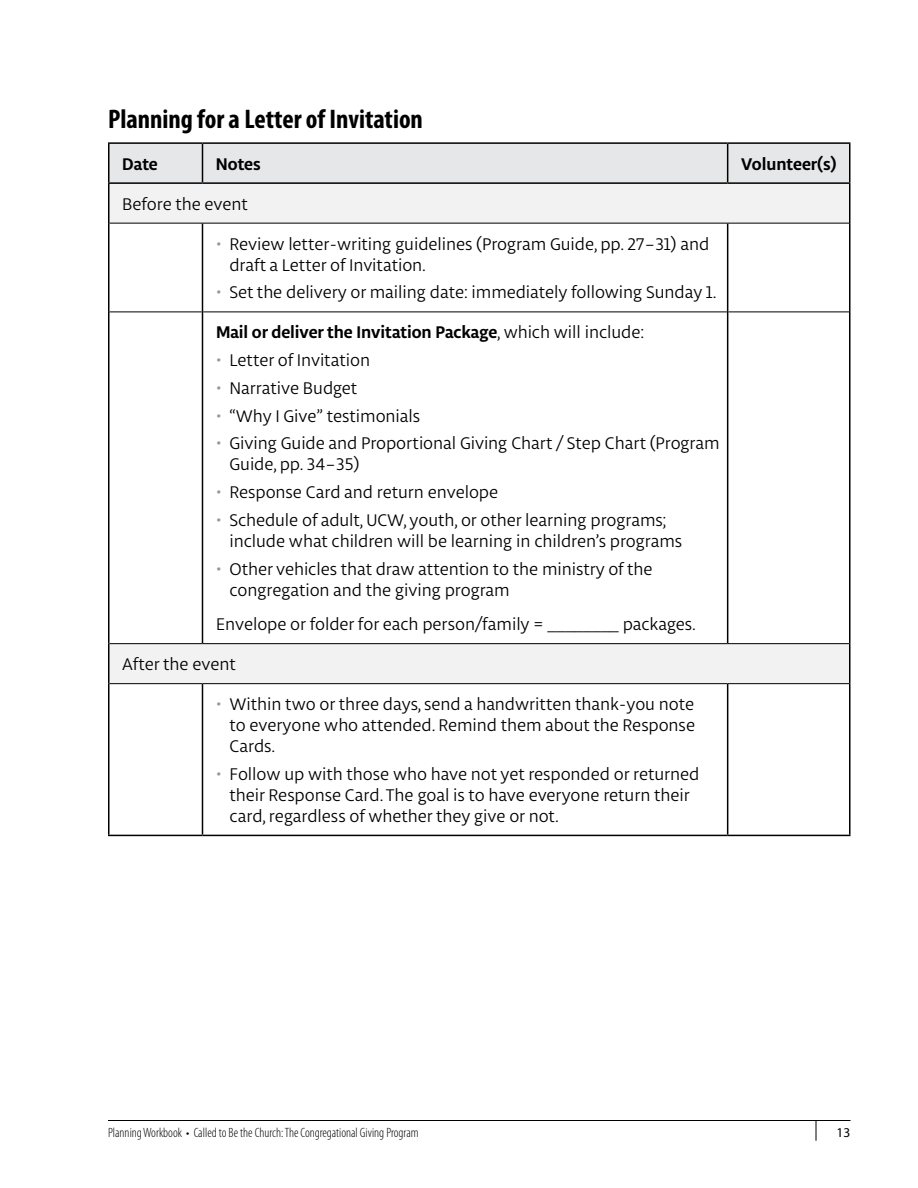
<style>
.page{position:relative;width:918px;height:1188px;background:#fff}
.page>*{position:absolute;margin:0;border:0;box-sizing:border-box;transform-origin:0 0}
.t1{font:700 condensed 27px "Myriad Pro";color:#000}
.t2{font:18px/21px "Libertad";letter-spacing:-.005em;color:#000}
.table_head{font:700 18px "Libertad";letter-spacing:-.005em;color:#000}
.t3{font:300 condensed 13.5px "Myriad Pro";color:#000}
.t4{font:13.5px "Myriad Pro";color:#000}
.s1{color:#939598}
.s2{font-weight:400}
.s3{font-family:"Myriad Pro"}
</style>
<div class="page">
<hr style="left:108px;top:1120px;width:742px;height:1px;background:#000">
<svg style="left:816px;top:1121px;width:1px;height:20px"></svg>
<div style="left:40px;top:108px;width:34px;height:34px;border:1px solid #fff;border-radius:50%"></div>
<div style="left:40px;top:577px;width:34px;height:34px;border:1px solid #fff;border-radius:50%"></div>
<div style="left:40px;top:1046px;width:34px;height:34px;border:1px solid #fff;border-radius:50%"></div>
<div style="left:110px;top:144px;width:739px;height:38px;background:#e6e7e8"></div>
<svg style="left:110px;top:184px;width:739px;height:499px"></svg>
<hr style="left:110px;top:223px;width:92px;height:1px;background:#000">
<hr style="left:202px;top:223px;width:526px;height:1px;background:#000">
<hr style="left:728px;top:223px;width:121px;height:1px;background:#000">
<hr style="left:110px;top:312px;width:92px;height:1px;background:#000">
<hr style="left:203px;top:312px;width:524px;height:1px;background:#000">
<hr style="left:728px;top:312px;width:121px;height:1px;background:#000">
<hr style="left:110px;top:643px;width:92px;height:1px;background:#000">
<hr style="left:202px;top:643px;width:526px;height:1px;background:#000">
<hr style="left:728px;top:643px;width:121px;height:1px;background:#000">
<hr style="left:110px;top:683px;width:92px;height:1px;background:#000">
<hr style="left:202px;top:683px;width:526px;height:1px;background:#000">
<hr style="left:728px;top:683px;width:121px;height:1px;background:#000">
<hr style="left:202px;top:835px;width:526px;height:1px;background:#000">
<hr style="left:727px;top:144px;width:1px;height:38px;background:#000">
<hr style="left:849px;top:144px;width:1px;height:38px;background:#000">
<hr style="left:849px;top:184px;width:1px;height:39px;background:#000">
<hr style="left:727px;top:224px;width:1px;height:88px;background:#000">
<hr style="left:849px;top:223px;width:1px;height:89px;background:#000">
<hr style="left:727px;top:312px;width:1px;height:331px;background:#000">
<hr style="left:849px;top:312px;width:1px;height:332px;background:#000">
<hr style="left:849px;top:644px;width:1px;height:40px;background:#000">
<hr style="left:727px;top:684px;width:1px;height:151px;background:#000">
<hr style="left:849px;top:684px;width:1px;height:151px;background:#000">
<hr style="left:728px;top:835px;width:122px;height:1px;background:#000">
<hr style="left:108px;top:144px;width:2px;height:38px;background:#000">
<hr style="left:202px;top:144px;width:1px;height:38px;background:#000">
<hr style="left:108px;top:184px;width:2px;height:39px;background:#000">
<hr style="left:108px;top:223px;width:2px;height:89px;background:#000">
<hr style="left:202px;top:224px;width:1px;height:88px;background:#000">
<hr style="left:108px;top:312px;width:2px;height:332px;background:#000">
<hr style="left:202px;top:312px;width:1px;height:331px;background:#000">
<hr style="left:108px;top:644px;width:2px;height:40px;background:#000">
<hr style="left:108px;top:684px;width:2px;height:151px;background:#000">
<hr style="left:202px;top:684px;width:1px;height:151px;background:#000">
<hr style="left:108px;top:835px;width:94px;height:1px;background:#000">
<hr style="left:108px;top:142px;width:94px;height:2px;background:#000">
<hr style="left:202px;top:142px;width:526px;height:2px;background:#000">
<hr style="left:728px;top:142px;width:122px;height:2px;background:#000">
<hr style="left:108px;top:182px;width:94px;height:2px;background:#000">
<hr style="left:202px;top:182px;width:526px;height:2px;background:#000">
<hr style="left:728px;top:182px;width:122px;height:2px;background:#000">
<h3 class="t1" style="left:108px;top:102px;width:317px">Planning for a Letter of Invitation</h3>
<p class="table_head" style="left:122px;top:152px;width:37px">Date</p>
<p class="table_head" style="left:216px;top:152px;width:46px">Notes</p>
<p class="table_head" style="left:741px;top:152px;width:97px">Volunteer(s)</p>
<p class="t2" style="left:122px;top:193px;width:127px">Before the event</p>
<p class="t2" style="left:230px;top:233px;width:481px;text-indent:-14px"><span class="s1">•</span> Review letter-writing guidelines (Program Guide, pp. 27–31) and draft a Letter of Invitation.</p>
<p class="t2" style="left:216px;top:282px;width:502px"><span class="s1">•</span> Set the delivery or mailing date: immediately following Sunday 1.</p>
<p class="table_head" style="left:216px;top:320px;width:430px">Mail or deliver the Invitation Package<span class="s2">, which will include:</span></p>
<p class="t2" style="left:216px;top:349px;width:156px"><span class="s1">•</span> Letter of Invitation</p>
<p class="t2" style="left:216px;top:377px;width:143px"><span class="s1">•</span> Narrative Budget</p>
<p class="t2" style="left:216px;top:405px;width:206px"><span class="s1">•</span> “Why I Give” testimonials</p>
<p class="t2" style="left:230px;top:433px;width:492px;text-indent:-14px"><span class="s1">•</span> Giving Guide and Proportional Giving Chart / Step Chart (Program<br>Guide, pp. 34–35)</p>
<p class="t2" style="left:216px;top:481px;width:284px"><span class="s1">•</span> Response Card and return envelope</p>
<p class="t2" style="left:230px;top:509px;width:454px;text-indent:-14px"><span class="s1">•</span> Schedule of adult, UCW, youth, or other learning programs; include what children will be learning in children’s programs</p>
<p class="t2" style="left:230px;top:558px;width:425px;text-indent:-14px"><span class="s1">•</span> Other vehicles that draw attention to the ministry of the congregation and the giving program</p>
<p class="t2" style="left:216px;top:613px;width:481px">Envelope or folder for each person/family = <span class="s3">________</span> packages.</p>
<p class="t2" style="left:122px;top:653px;width:115px">After the event</p>
<p class="t2" style="left:230px;top:693px;width:467px;text-align:justify;text-indent:-14px"><span class="s1">•</span> Within two or three days, send a handwritten thank-you note to everyone who attended. Remind them about the Response Cards.</p>
<p class="t2" style="left:230px;top:763px;width:471px;text-indent:-14px"><span class="s1">•</span> Follow up with those who have not yet responded or returned their Response Card. The goal is to have everyone return their card, regardless of whether they give or not.</p>
<p class="t3" style="left:108px;top:1125px;width:312px">Planning Workbook • Called to Be the Church: The Congregational Giving Program</p>
<p class="t4" style="left:837px;top:1125px;width:15px">13</p>
</div>
